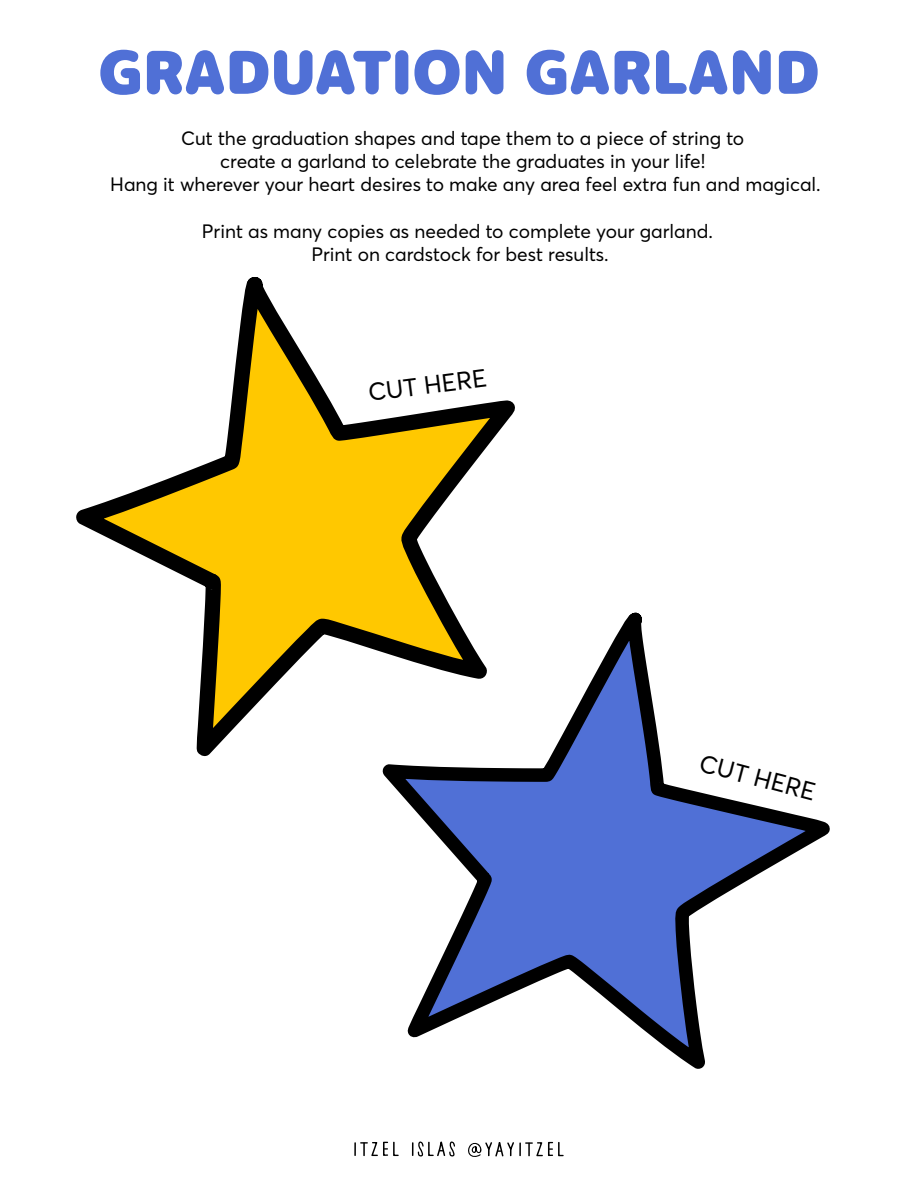
<style>
.page{position:relative;width:918px;height:1188px;background:#fff}
.page>*{position:absolute;margin:0;border:0;box-sizing:border-box;transform-origin:0 0}
.t1{font:800 63.45px "Dita";color:#5070d6}
.t2{font:24.75px "Averta Demo PE";color:#000}
.t3{font:19.05px/23px "Averta Demo PE";color:#000;text-align:center}
</style>
<div class="page">
<svg style="left:76px;top:277px;width:439px;height:480px"></svg>
<svg style="left:382px;top:613px;width:448px;height:456px"></svg>
<svg style="left:468px;top:1142px;width:96px;height:15px"></svg>
<svg style="left:354px;top:1142px;width:45px;height:14px"></svg>
<svg style="left:412px;top:1141px;width:43px;height:16px"></svg>
<h1 class="t1" style="left:98px;top:32px;width:723px">GRADUATION GARLAND</h1>
<p class="t3" style="left:110px;top:126px;width:712px">Cut the graduation shapes and tape them to a piece of string to<br>create a garland to celebrate the graduates in your life!<br>Hang it wherever your heart desires to make any area feel extra fun and magical.</p>
<p class="t3" style="left:202px;top:219px;width:513px">Print as many copies as needed to complete your garland.<br>Print on cardstock for best results.</p>
<p class="t2" style="left:366px;top:375px;width:121px;rotate:-7deg">CUT HERE</p>
<p class="t2" style="left:705px;top:745px;width:121px;rotate:15deg">CUT HERE</p>
</div>
